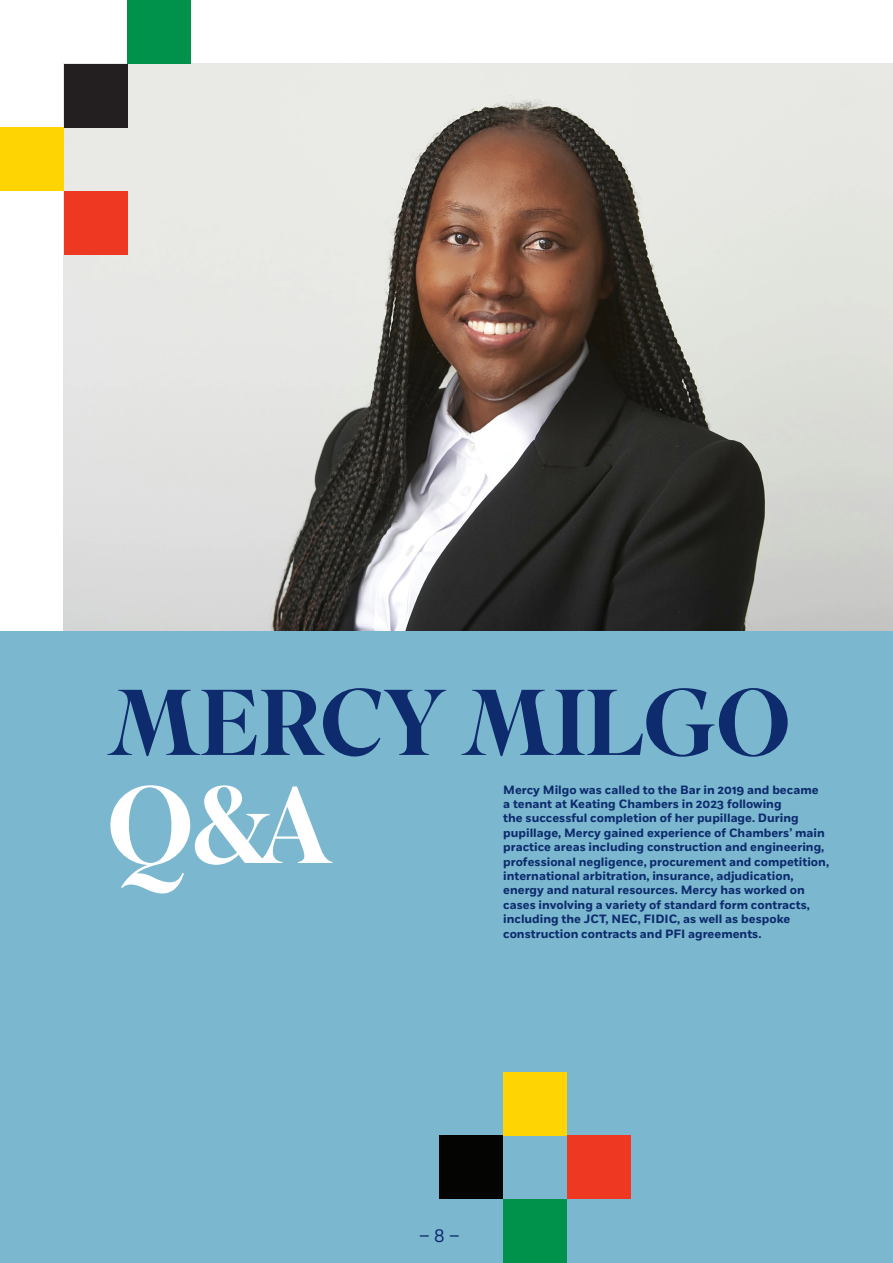
<style>
.page{position:relative;width:893px;height:1263px;background:#fff}
.page>*{position:absolute;margin:0;border:0;box-sizing:border-box;transform-origin:0 0}
.Main_sub{font:500 108px "Superior Title";color:#fff}
.Main_sub-2{font:500 93px "Superior Title";letter-spacing:-.015em;color:#0d2b6d}
.t1{font:18px "Fort";color:#0d2b6d}
.Sub_Head{font:700 12px/14.4px "Fort";color:#0d2b6d}
</style>
<div class="page">
<img style="left:64px;top:64px;width:829px;height:567px">
<div style="left:64px;top:64px;width:64px;height:64px;background:#231f20"></div>
<div style="left:0;top:631px;width:893px;height:632px;background:#7bb8cf"></div>
<div style="left:439px;top:1135px;width:64px;height:64px;background:#040503"></div>
<div style="left:128px;top:0;width:63px;height:64px;background:#00924b"></div>
<div style="left:64px;top:191px;width:64px;height:64px;background:#ef3822"></div>
<div style="left:0;top:128px;width:64px;height:63px;background:#fed503"></div>
<div style="left:503px;top:1071px;width:64px;height:64px;background:#fed503"></div>
<div style="left:503px;top:1199px;width:64px;height:64px;background:#00924b"></div>
<div style="left:567px;top:1135px;width:64px;height:64px;background:#ef3822"></div>
<p class="Main_sub-2" style="left:107px;top:666px;width:685px">MERCY MILGO</p>
<p class="Main_sub" style="left:107px;top:759px;width:228px">Q&amp;A</p>
<p class="Sub_Head" style="left:503px;top:783px;width:327px">Mercy Milgo was called to the Bar in 2019 and became<br>a tenant at Keating Chambers in 2023 following<br>the successful completion of her pupillage. During pupillage, Mercy gained experience of Chambers’ main practice areas including construction and engineering, professional negligence, procurement and competition, international arbitration, insurance, adjudication, energy and natural resources. Mercy has worked on cases involving a variety of standard form contracts, including the JCT, NEC, FIDIC, as well as bespoke construction contracts and PFI agreements.</p>
<p class="t1" style="left:419px;top:1224px;width:42px">– 8 –</p>
</div>
